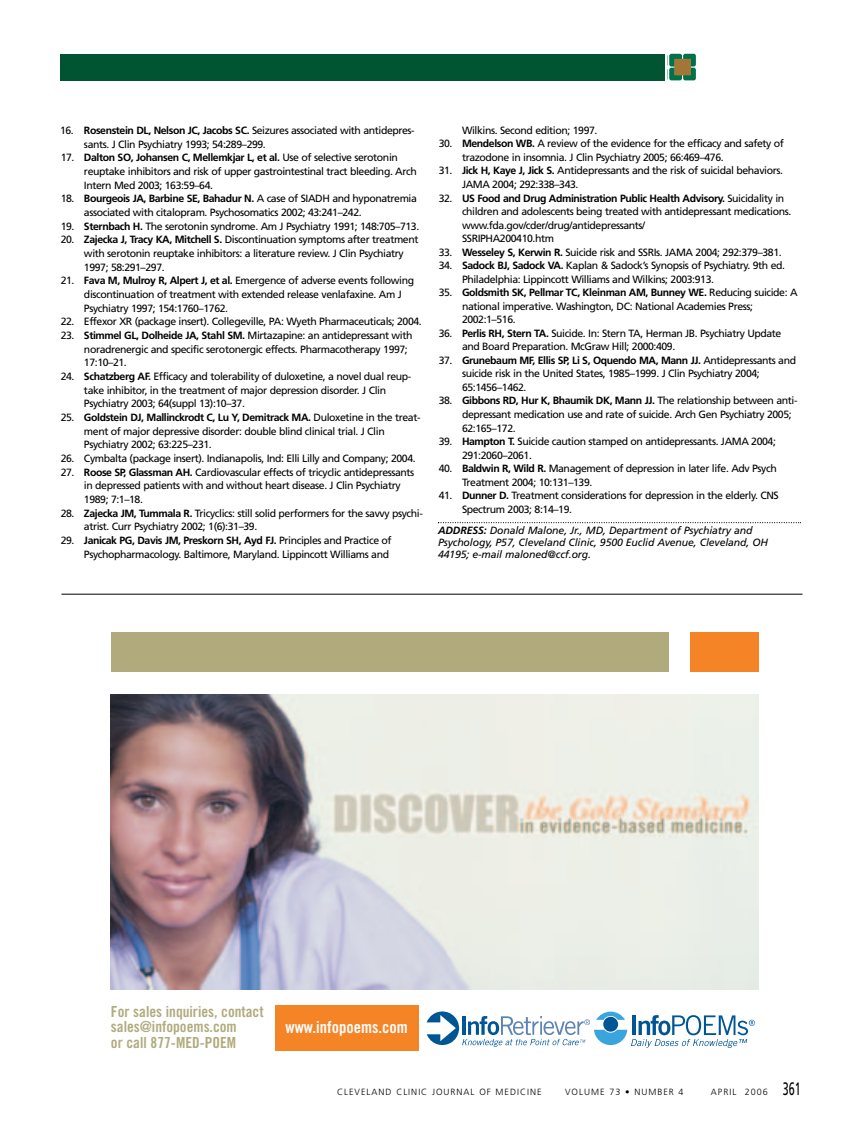
<style>
.page{position:relative;width:864px;height:1134px;background:#fff}
.page>*{position:absolute;margin:0;border:0;box-sizing:border-box;transform-origin:0 0}
.t1{font:16.5px "Trade Gothic Bold Cond Twenty";color:#fff}
.t2{font:15.3px/15.3px "Trade Gothic Bold Cond Twenty";color:#b1aa7d}
.t3{font:10.5px/13.6px "Frutiger";letter-spacing:-.04em;color:#000}
.t4{font:italic 10.5px/12px "Frutiger";letter-spacing:-.01em;color:#000}
.t5{font:300 9px "Frutiger";letter-spacing:.11em;color:#000}
.s1{font-weight:700}
.s2{font-weight:400;font-size:18px}
</style>
<div class="page">
<svg style="left:667px;top:55px;width:1px;height:25px"></svg>
<svg style="left:438px;top:522px;width:363px;height:1px"></svg>
<svg style="left:670px;top:53px;width:25px;height:1px"></svg>
<svg style="left:669px;top:54px;width:27px;height:27px"></svg>
<div style="left:675px;top:59px;width:15px;height:16px;background:#a17638"></div>
<div style="left:675px;top:59px;width:16px;height:16px;border:1px solid #a17638"></div>
<div style="left:61px;top:54px;width:603px;height:27px;background:#015432"></div>
<hr style="left:61px;top:594px;width:741px;height:1px;background:#000">
<div style="left:275px;top:1006px;width:144px;height:45px;background:#f58427"></div>
<svg style="left:427px;top:1011px;width:328px;height:37px"></svg>
<img style="left:111px;top:695px;width:648px;height:294px">
<div style="left:690px;top:633px;width:69px;height:39px;background:#f58427"></div>
<div style="left:111px;top:633px;width:558px;height:39px;background:#b1aa7d"></div>
<p class="t3" style="left:84px;top:124px;width:332px;text-indent:-24px">16. <span class="s1">Rosenstein DL, Nelson JC, Jacobs SC.</span> Seizures associated with antidepres&shy;sants. J Clin Psychiatry 1993; 54:289–299.</p>
<p class="t3" style="left:84px;top:152px;width:334px;text-indent:-23px">17. <span class="s1">Dalton SO, Johansen C, Mellemkjar L, et al.</span> Use of selective serotonin reuptake inhibitors and risk of upper gastrointestinal tract bleeding. Arch<br>Intern Med 2003; 163:59–64.</p>
<p class="t3" style="left:84px;top:193px;width:334px;text-indent:-23px">18. <span class="s1">Bourgeois JA, Barbine SE, Bahadur N.</span> A case of SIADH and hyponatremia associated with citalopram. Psychosomatics 2002; 43:241–242.</p>
<p class="t3" style="left:61px;top:220px;width:360px">19. <span class="s1">Sternbach H.</span> The serotonin syndrome. Am J Psychiatry 1991; 148:705–713.</p>
<p class="t3" style="left:84px;top:234px;width:336px;text-indent:-23px">20. <span class="s1">Zajecka J, Tracy KA, Mitchell S.</span> Discontinuation symptoms after treatment with serotonin reuptake inhibitors: a literature review. J Clin Psychiatry<br>1997; 58:291–297.</p>
<p class="t3" style="left:84px;top:275px;width:332px;text-indent:-23px">21. <span class="s1">Fava M, Mulroy R, Alpert J, et al.</span> Emergence of adverse events following discontinuation of treatment with extended release venlafaxine. Am J<br>Psychiatry 1997; 154:1760–1762.</p>
<p class="t3" style="left:61px;top:316px;width:363px">22. Effexor XR (package insert). Collegeville, PA: Wyeth Pharmaceuticals; 2004.</p>
<p class="t3" style="left:84px;top:329px;width:330px;text-indent:-23px">23. <span class="s1">Stimmel GL, Dolheide JA, Stahl SM.</span> Mirtazapine: an antidepressant with noradrenergic and specific serotonergic effects. Pharmacotherapy 1997;<br>17:10–21.</p>
<p class="t3" style="left:84px;top:370px;width:329px;text-indent:-23px">24. <span class="s1">Schatzberg AF.</span> Efficacy and tolerability of duloxetine, a novel dual reup&shy;take inhibitor, in the treatment of major depression disorder. J Clin<br>Psychiatry 2003; 64(suppl 13):10–37.</p>
<p class="t3" style="left:84px;top:411px;width:338px;text-indent:-23px">25. <span class="s1">Goldstein DJ, Mallinckrodt C, Lu Y, Demitrack MA.</span> Duloxetine in the treat&shy;ment of major depressive disorder: double blind clinical trial. J Clin<br>Psychiatry 2002; 63:225–231.</p>
<p class="t3" style="left:61px;top:452px;width:356px">26. Cymbalta (package insert). Indianapolis, Ind: Elli Lilly and Company; 2004.</p>
<p class="t3" style="left:84px;top:466px;width:332px;text-indent:-23px">27. <span class="s1">Roose SP, Glassman AH.</span> Cardiovascular effects of tricyclic antidepressants in depressed patients with and without heart disease. J Clin Psychiatry<br>1989; 7:1–18.</p>
<p class="t3" style="left:84px;top:507px;width:340px;text-indent:-23px">28. <span class="s1">Zajecka JM, Tummala R.</span> Tricyclics: still solid performers for the savvy psychi&shy;atrist. Curr Psychiatry 2002; 1(6):31–39.</p>
<p class="t3" style="left:61px;top:534px;width:333px;text-align:right">29. <span class="s1">Janicak PG, Davis JM, Preskorn SH, Ayd FJ.</span> Principles and Practice of<br>Psychopharmacology. Baltimore, Maryland. Lippincott Williams and</p>
<p class="t3" style="left:462px;top:124px;width:137px">Wilkins. Second edition; 1997.</p>
<p class="t3" style="left:462px;top:138px;width:324px;text-indent:-23px">30. <span class="s1">Mendelson WB.</span> A review of the evidence for the efficacy and safety of trazodone in insomnia. J Clin Psychiatry 2005; 66:469–476.</p>
<p class="t3" style="left:462px;top:165px;width:322px;text-indent:-23px">31. <span class="s1">Jick H, Kaye J, Jick S.</span> Antidepressants and the risk of suicidal behaviors.<br>JAMA 2004; 292:338–343.</p>
<p class="t3" style="left:462px;top:192px;width:331px;text-indent:-23px">32. <span class="s1">US Food and Drug Administration Public Health Advisory.</span> Suicidality in children and adolescents being treated with antidepressant medications. www.fda.gov/cder/drug/antidepressants/<br>SSRIPHA200410.htm</p>
<p class="t3" style="left:439px;top:246px;width:345px">33. <span class="s1">Wesseley S, Kerwin R.</span> Suicide risk and SSRIs. JAMA 2004; 292:379–381.</p>
<p class="t3" style="left:462px;top:260px;width:325px;text-indent:-23px">34. <span class="s1">Sadock BJ, Sadock VA.</span> Kaplan &amp; Sadock’s Synopsis of Psychiatry. 9th ed.<br>Philadelphia: Lippincott Williams and Wilkins; 2003:913.</p>
<p class="t3" style="left:462px;top:287px;width:337px;text-indent:-23px">35. <span class="s1">Goldsmith SK, Pellmar TC, Kleinman AM, Bunney WE.</span> Reducing suicide: A national imperative. Washington, DC: National Academies Press;<br>2002:1–516.</p>
<p class="t3" style="left:462px;top:327px;width:321px;text-indent:-23px">36. <span class="s1">Perlis RH, Stern TA.</span> Suicide. In: Stern TA, Herman JB. Psychiatry Update and Board Preparation. McGraw Hill; 2000:409.</p>
<p class="t3" style="left:462px;top:354px;width:336px;text-indent:-23px">37. <span class="s1">Grunebaum MF, Ellis SP, Li S, Oquendo MA, Mann JJ.</span> Antidepressants and suicide risk in the United States, 1985–1999. J Clin Psychiatry 2004;<br>65:1456–1462.</p>
<p class="t3" style="left:462px;top:395px;width:337px;text-indent:-23px">38. <span class="s1">Gibbons RD, Hur K, Bhaumik DK, Mann JJ.</span> The relationship between anti&shy;depressant medication use and rate of suicide. Arch Gen Psychiatry 2005;<br>62:165–172.</p>
<p class="t3" style="left:462px;top:435px;width:315px;text-indent:-23px">39. <span class="s1">Hampton T.</span> Suicide caution stamped on antidepressants. JAMA 2004;<br>291:2060–2061.</p>
<p class="t3" style="left:462px;top:463px;width:316px;text-indent:-23px">40. <span class="s1">Baldwin R, Wild R.</span> Management of depression in later life. Adv Psych<br>Treatment 2004; 10:131–139.</p>
<p class="t3" style="left:462px;top:490px;width:318px;text-indent:-23px">41. <span class="s1">Dunner D.</span> Treatment considerations for depression in the elderly. CNS<br>Spectrum 2003; 8:14–19.</p>
<p class="t4" style="left:438px;top:525px;width:332px"><span class="s1">ADDRESS:</span> Donald Malone, Jr., MD, Department of Psychiatry and<br>Psychology, P57, Cleveland Clinic, 9500 Euclid Avenue, Cleveland, OH<br>44195; e-mail maloned@ccf.org.</p>
<h2 class="t2" style="left:111px;top:1004px;width:154px">For sales inquiries, contact sales@infopoems.com<br>or call 877-MED-POEM</h2>
<h1 class="t1" style="left:286px;top:1017px;width:124px">www.infopoems.com</h1>
<p class="t5" style="left:337px;top:1088px;width:206px">CLEVELAND CLINIC JOURNAL OF MEDICINE</p>
<p class="t5" style="left:565px;top:1088px;width:120px">VOLUME 73 • NUMBER 4</p>
<p class="t5" style="left:711px;top:1088px;width:92px">APRIL 2006 <span class="s2">361</span></p>
</div>
